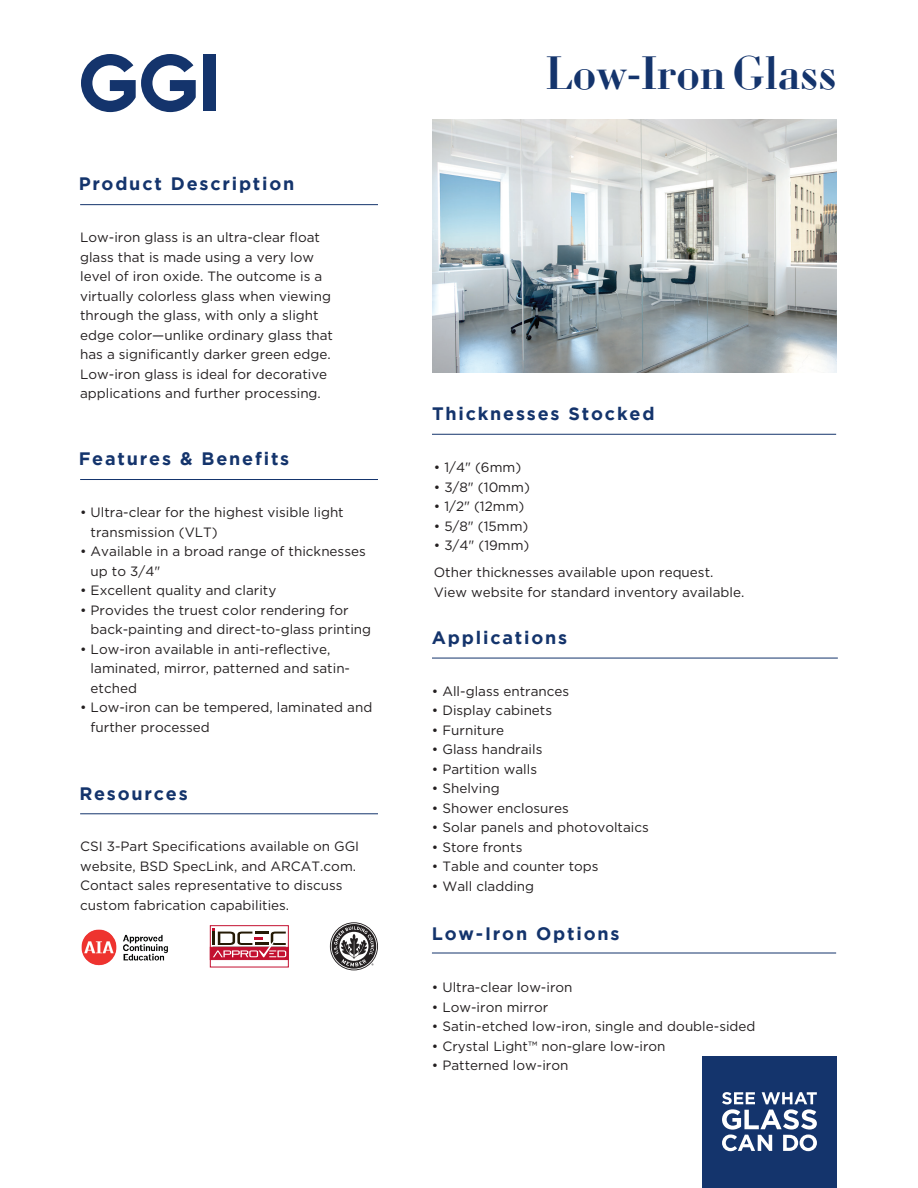
<style>
.page{position:relative;width:918px;height:1188px;background:#fff}
.page>*{position:absolute;margin:0;border:0;box-sizing:border-box;transform-origin:0 0}
.t1{font:600 48px "Louvette Display";color:#14346c}
.t2{font:700 18px "Gotham";letter-spacing:.1em;color:#14346c}
.t3{font:13.5px/19.5px "Gotham";color:#231f20}
</style>
<div class="page">
<img style="left:432px;top:120px;width:405px;height:252px">
<hr style="left:432px;top:434px;width:404px;height:1px;background:#14346c">
<hr style="left:80px;top:204px;width:298px;height:1px;background:#14346c">
<hr style="left:80px;top:479px;width:298px;height:1px;background:#14346c">
<hr style="left:432px;top:658px;width:406px;height:1px;background:#14346c">
<hr style="left:80px;top:813px;width:298px;height:1px;background:#14346c">
<hr style="left:432px;top:953px;width:404px;height:1px;background:#14346c">
<div style="left:702px;top:1056px;width:135px;height:132px;background:#14346c"></div>
<svg style="left:722px;top:1092px;width:95px;height:59px"></svg>
<div style="left:203px;top:55px;width:13px;height:56px;background:#14346c"></div>
<svg style="left:81px;top:54px;width:115px;height:58px"></svg>
<div style="left:210px;top:925px;width:79px;height:42px;border:1px solid #c3102f"></div>
<svg style="left:210px;top:947px;width:79px;height:13px"></svg>
<svg style="left:213px;top:928px;width:73px;height:29px"></svg>
<svg style="left:330px;top:922px;width:48px;height:48px"></svg>
<img style="left:81px;top:929px;width:87px;height:36px">
<h2 class="t2" style="left:79px;top:174px;width:217px">Product Description</h2>
<p class="t3" style="left:80px;top:228px;width:254px">Low-iron glass is an ultra-clear float glass that is made using a very low level of iron oxide. The outcome is a virtually colorless glass when viewing through the glass, with only a slight edge color—unlike ordinary glass that has a significantly darker green edge.<br>Low-iron glass is ideal for decorative applications and further processing.</p>
<h2 class="t2" style="left:79px;top:449px;width:212px">Features &amp; Benefits</h2>
<p class="t3" style="left:91px;top:502px;width:255px;text-indent:-11px">• Ultra-clear for the highest visible light transmission (VLT)</p>
<p class="t3" style="left:91px;top:541px;width:277px;text-indent:-11px">• Available in a broad range of thicknesses up to 3/4"</p>
<p class="t3" style="left:80px;top:580px;width:198px">• Excellent quality and clarity</p>
<p class="t3" style="left:91px;top:600px;width:282px;text-indent:-11px">• Provides the truest color rendering for back-painting and direct-to-glass printing</p>
<p class="t3" style="left:91px;top:639px;width:261px;text-indent:-11px">• Low-iron available in anti-reflective, laminated, mirror, patterned and satin&shy;etched</p>
<p class="t3" style="left:91px;top:697px;width:283px;text-indent:-11px">• Low-iron can be tempered, laminated and further processed</p>
<h2 class="t2" style="left:79px;top:783px;width:110px">Resources</h2>
<p class="t3" style="left:80px;top:837px;width:281px">CSI 3-Part Specifications available on GGI website, BSD SpecLink, and ARCAT.com.<br>Contact sales representative to discuss custom fabrication capabilities.</p>
<h1 class="t1" style="left:546px;top:46px;width:293px">Low-Iron Glass</h1>
<h2 class="t2" style="left:432px;top:404px;width:224px">Thicknesses Stocked</h2>
<p class="t3" style="left:434px;top:457px;width:89px">• 1/4" (6mm)</p>
<p class="t3" style="left:434px;top:477px;width:98px">• 3/8" (10mm)</p>
<p class="t3" style="left:434px;top:496px;width:92px">• 1/2" (12mm)</p>
<p class="t3" style="left:434px;top:516px;width:96px">• 5/8" (15mm)</p>
<p class="t3" style="left:434px;top:532px;width:281px;line-height:27px">• 3/4" (19mm)<br>Other thicknesses available upon request.</p>
<p class="t3" style="left:434px;top:582px;width:312px">View website for standard inventory available.</p>
<h2 class="t2" style="left:432px;top:627px;width:137px">Applications</h2>
<p class="t3" style="left:432px;top:681px;width:139px">• All-glass entrances</p>
<p class="t3" style="left:432px;top:700px;width:122px">• Display cabinets</p>
<p class="t3" style="left:432px;top:720px;width:74px">• Furniture</p>
<p class="t3" style="left:432px;top:739px;width:112px">• Glass handrails</p>
<p class="t3" style="left:432px;top:759px;width:107px">• Partition walls</p>
<p class="t3" style="left:432px;top:778px;width:69px">• Shelving</p>
<p class="t3" style="left:432px;top:798px;width:138px">• Shower enclosures</p>
<p class="t3" style="left:432px;top:817px;width:218px">• Solar panels and photovoltaics</p>
<p class="t3" style="left:432px;top:837px;width:92px">• Store fronts</p>
<p class="t3" style="left:432px;top:856px;width:168px">• Table and counter tops</p>
<p class="t3" style="left:432px;top:876px;width:104px">• Wall cladding</p>
<h2 class="t2" style="left:432px;top:923px;width:189px">Low-Iron Options</h2>
<p class="t3" style="left:432px;top:977px;width:142px">• Ultra-clear low-iron</p>
<p class="t3" style="left:432px;top:997px;width:118px">• Low-iron mirror</p>
<p class="t3" style="left:432px;top:1016px;width:325px">• Satin-etched low-iron, single and double-sided</p>
<p class="t3" style="left:432px;top:1036px;width:235px">• Crystal Light™ non-glare low-iron</p>
<p class="t3" style="left:432px;top:1055px;width:138px">• Patterned low-iron</p>
</div>
